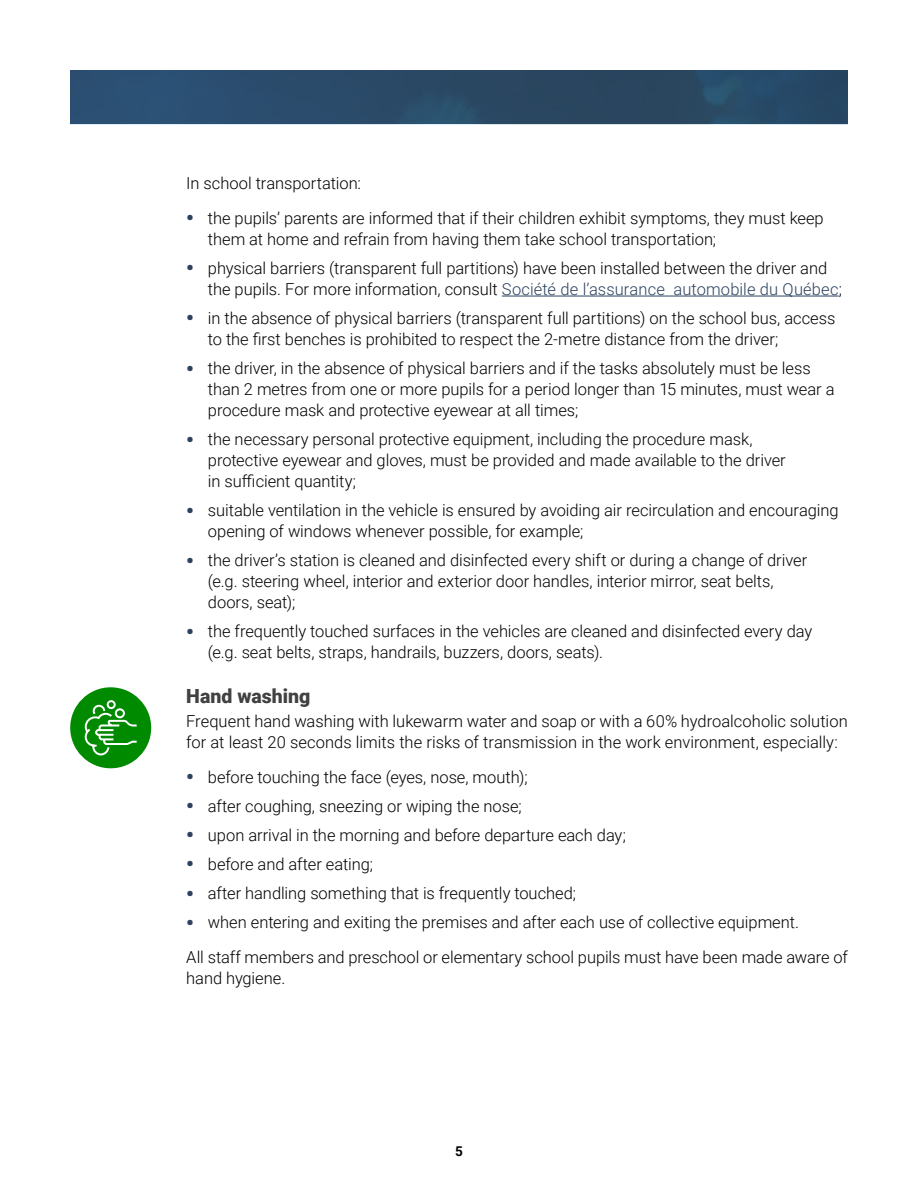
<style>
.page{position:relative;width:918px;height:1188px;background:#fff}
.page>*{position:absolute;margin:0;border:0;box-sizing:border-box;transform-origin:0 0}
.Sous-titre__H3{font:900 19.5px "Roboto";color:#414141}
.Texte_courant__P{font:300 16.5px/21px "Roboto";letter-spacing:-.005em;color:#000}
.t1{font:700 13.5px "Roboto";color:#000}
.s1{font-weight:900;font-size:21px;color:#2b425e}
.s2{color:#2b425e}
</style>
<div class="page">
<img style="left:70px;top:70px;width:778px;height:54px">
<hr style="left:502px;top:296px;width:337px;height:1px;background:#2b425e">
<div style="left:70px;top:687px;width:81px;height:81px;background:#008a00;border-radius:50%"></div>
<svg style="left:84px;top:700px;width:53px;height:56px"></svg>
<p class="Texte_courant__P" style="left:186px;top:172px;width:176px">In school transportation:</p>
<p class="Texte_courant__P" style="left:208px;top:207px;width:617px;text-indent:-22px"><span class="s1">•</span> the pupils’ parents are informed that if their children exhibit symptoms, they must keep them at home and refrain from having them take school transportation;</p>
<p class="Texte_courant__P" style="left:208px;top:257px;width:636px;text-indent:-22px"><span class="s1">•</span> physical barriers (transparent full partitions) have been installed between the driver and the pupils. For more information, consult <span class="s2">Société de l’assurance automobile du Québec</span>;</p>
<p class="Texte_courant__P" style="left:208px;top:307px;width:629px;text-indent:-22px"><span class="s1">•</span> in the absence of physical barriers (transparent full partitions) on the school bus, access to the first benches is prohibited to respect the 2-metre distance from the driver;</p>
<p class="Texte_courant__P" style="left:208px;top:357px;width:628px;text-indent:-22px"><span class="s1">•</span> the driver, in the absence of physical barriers and if the tasks absolutely must be less than 2 metres from one or more pupils for a period longer than 15 minutes, must wear a procedure mask and protective eyewear at all times;</p>
<p class="Texte_courant__P" style="left:208px;top:428px;width:579px;text-indent:-22px"><span class="s1">•</span> the necessary personal protective equipment, including the procedure mask, protective eyewear and gloves, must be provided and made available to the driver in sufficient quantity;</p>
<p class="Texte_courant__P" style="left:208px;top:499px;width:632px;text-indent:-22px"><span class="s1">•</span> suitable ventilation in the vehicle is ensured by avoiding air recirculation and encouraging opening of windows whenever possible, for example;</p>
<p class="Texte_courant__P" style="left:208px;top:549px;width:601px;text-indent:-22px"><span class="s1">•</span> the driver’s station is cleaned and disinfected every shift or during a change of driver (e.g. steering wheel, interior and exterior door handles, interior mirror, seat belts, doors, seat);</p>
<p class="Texte_courant__P" style="left:208px;top:620px;width:606px;text-indent:-22px"><span class="s1">•</span> the frequently touched surfaces in the vehicles are cleaned and disinfected every day (e.g. seat belts, straps, handrails, buzzers, doors, seats).</p>
<h3 class="Sous-titre__H3" style="left:186px;top:683px;width:126px">Hand washing</h3>
<p class="Texte_courant__P" style="left:186px;top:710px;width:663px">Frequent hand washing with lukewarm water and soap or with a 60% hydroalcoholic solution for at least 20 seconds limits the risks of transmission in the work environment, especially:</p>
<p class="Texte_courant__P" style="left:186px;top:766px;width:343px"><span class="s1">•</span> before touching the face (eyes, nose, mouth);</p>
<p class="Texte_courant__P" style="left:186px;top:795px;width:337px"><span class="s1">•</span> after coughing, sneezing or wiping the nose;</p>
<p class="Texte_courant__P" style="left:186px;top:824px;width:441px"><span class="s1">•</span> upon arrival in the morning and before departure each day;</p>
<p class="Texte_courant__P" style="left:186px;top:853px;width:188px"><span class="s1">•</span> before and after eating;</p>
<p class="Texte_courant__P" style="left:186px;top:882px;width:391px"><span class="s1">•</span> after handling something that is frequently touched;</p>
<p class="Texte_courant__P" style="left:186px;top:911px;width:614px"><span class="s1">•</span> when entering and exiting the premises and after each use of collective equipment.</p>
<p class="Texte_courant__P" style="left:186px;top:946px;width:663px">All staff members and preschool or elementary school pupils must have been made aware of hand hygiene.</p>
<p class="t1" style="left:455px;top:1141px;width:9px">5</p>
</div>
